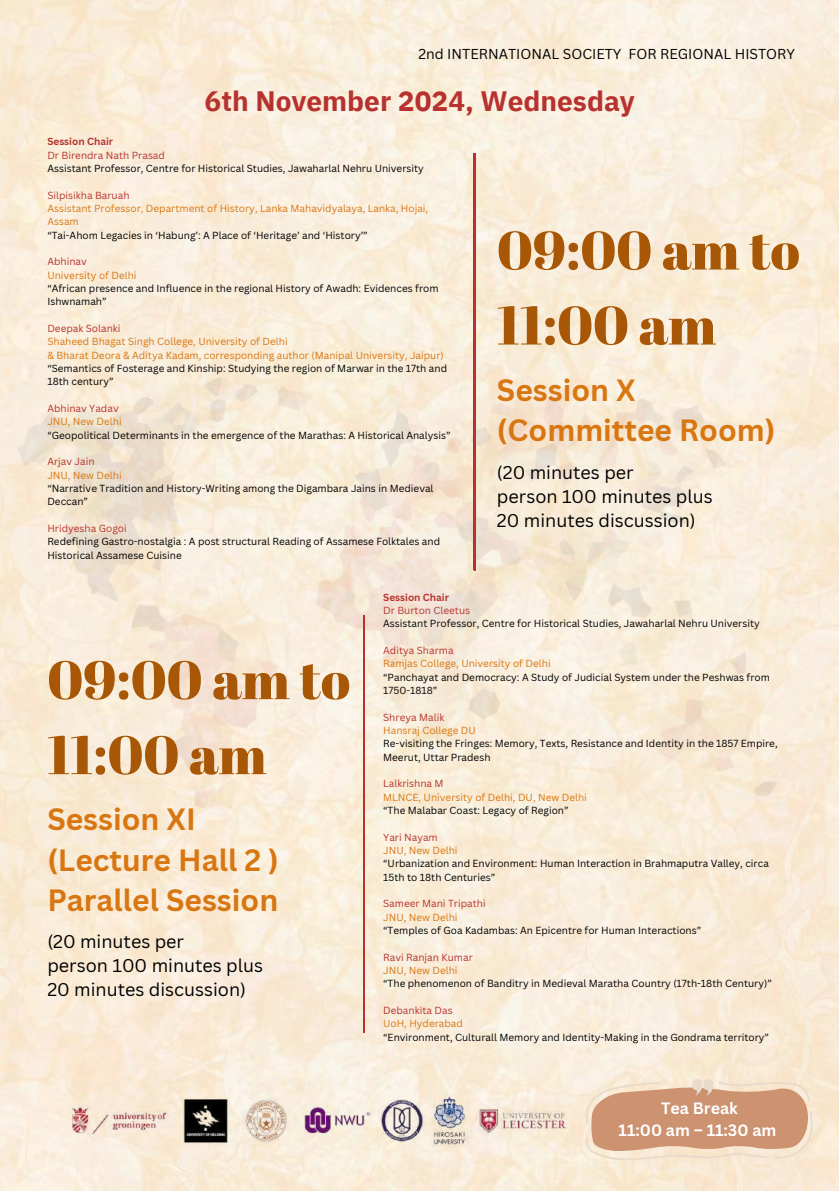
<style>
.page{position:relative;width:839px;height:1191px;background:#fff}
.page>*{position:absolute;margin:0;border:0;box-sizing:border-box;transform-origin:0 0}
.t1{font:54px/75px "Abril Fatface";color:#a75705}
.t2{font:700 30px/40.4px "Canva Sans";color:#d87611}
.t3{font:700 28px "IBM Plex Sans";color:#b7322f}
.t4{font:18px/24px "Canva Sans";color:#000}
.t5{font:700 16px/21.4px "Canva Sans";color:#fff;text-align:center}
.t6{font:14px "Canva Sans";color:#000}
.t7{font:10px/13.4px "Canva Sans";color:#000}
.t8{font:10px/13.4px "Canva Sans";color:#d87611}
.t9{font:10px "Canva Sans";color:#b7322f}
.t10{font:700 10px "Canva Sans";color:#b7322f}
</style>
<div class="page">
<img style="left:0;top:0;width:838px;height:1191px">
<img style="left:0;top:299px;width:838px;height:624px">
<svg style="left:474px;top:153px;width:1px;height:417px"></svg>
<svg style="left:363px;top:616px;width:2px;height:416px"></svg>
<img style="left:59px;top:1080px;width:513px;height:78px">
<svg style="left:586px;top:1079px;width:226px;height:81px;background:#dbaf91"></svg>
<h3 class="t6" style="left:418px;top:44px;width:378px">2nd INTERNATIONAL SOCIETY FOR REGIONAL HISTORY</h3>
<h3 class="t3" style="left:204px;top:82px;width:432px">6th November 2024, Wednesday</h3>
<p class="t10" style="left:47px;top:134px;width:67px">Session Chair</p>
<p class="t9" style="left:47px;top:148px;width:119px">Dr Birendra Nath Prasad</p>
<p class="t7" style="left:47px;top:161px;width:378px">Assistant Professor, Centre for Historical Studies, Jawaharlal Nehru University</p>
<p class="t9" style="left:47px;top:188px;width:84px">Silpisikha Baruah</p>
<p class="t8" style="left:47px;top:201px;width:382px">Assistant Professor, Department of History, Lanka Mahavidyalaya, Lanka, Hojai,<br>Assam</p>
<p class="t7" style="left:47px;top:228px;width:322px">“Tai-Ahom Legacies in ‘Habung’: A Place of ‘Heritage’ and ‘History’”</p>
<p class="t9" style="left:47px;top:254px;width:41px">Abhinav</p>
<p class="t8" style="left:47px;top:268px;width:91px">University of Delhi</p>
<p class="t7" style="left:47px;top:281px;width:393px">“African presence and Influence in the regional History of Awadh: Evidences from<br>Ishwnamah”</p>
<p class="t9" style="left:47px;top:321px;width:75px">Deepak Solanki</p>
<p class="t8" style="left:47px;top:335px;width:398px">Shaheed Bhagat Singh College, University of Delhi<br>&amp; Bharat Deora &amp; Aditya Kadam, corresponding author (Manipal University, Jaipur)</p>
<p class="t7" style="left:47px;top:361px;width:401px">“Semantics of Fosterage and Kinship: Studying the region of Marwar in the 17th and<br>18th century”</p>
<p class="t9" style="left:47px;top:401px;width:73px">Abhinav Yadav</p>
<p class="t8" style="left:47px;top:415px;width:76px">JNU, New Delhi</p>
<p class="t7" style="left:47px;top:428px;width:404px">“Geopolitical Determinants in the emergence of the Marathas: A Historical Analysis”</p>
<p class="t9" style="left:47px;top:454px;width:49px">Arjav Jain</p>
<p class="t8" style="left:47px;top:468px;width:76px">JNU, New Delhi</p>
<p class="t7" style="left:47px;top:481px;width:387px">“Narrative Tradition and History-Writing among the Digambara Jains in Medieval<br>Deccan”</p>
<p class="t9" style="left:47px;top:521px;width:81px">Hridyesha Gogoi</p>
<p class="t7" style="left:47px;top:535px;width:394px">Redefining Gastro-nostalgia : A post structural Reading of Assamese Folktales and<br>Historical Assamese Cuisine</p>
<p class="t10" style="left:383px;top:590px;width:67px">Session Chair</p>
<p class="t9" style="left:383px;top:603px;width:88px">Dr Burton Cleetus</p>
<p class="t7" style="left:383px;top:617px;width:378px">Assistant Professor, Centre for Historical Studies, Jawaharlal Nehru University</p>
<p class="t9" style="left:383px;top:643px;width:72px">Aditya Sharma</p>
<p class="t8" style="left:383px;top:657px;width:169px">Ramjas College, University of Delhi</p>
<p class="t7" style="left:383px;top:670px;width:388px">“Panchayat and Democracy: A Study of Judicial System under the Peshwas from<br>1750-1818”</p>
<p class="t9" style="left:383px;top:710px;width:63px">Shreya Malik</p>
<p class="t8" style="left:383px;top:723px;width:94px">Hansraj College DU</p>
<p class="t7" style="left:383px;top:737px;width:396px">Re-visiting the Fringes: Memory, Texts, Resistance and Identity in the 1857 Empire,<br>Meerut, Uttar Pradesh</p>
<p class="t9" style="left:383px;top:777px;width:62px">Lalkrishna M</p>
<p class="t8" style="left:383px;top:790px;width:205px">MLNCE, University of Delhi, DU, New Delhi</p>
<p class="t7" style="left:383px;top:803px;width:187px">“The Malabar Coast: Legacy of Region”</p>
<p class="t9" style="left:383px;top:830px;width:56px">Yari Nayam</p>
<p class="t8" style="left:383px;top:843px;width:76px">JNU, New Delhi</p>
<p class="t7" style="left:383px;top:857px;width:387px">“Urbanization and Environment: Human Interaction in Brahmaputra Valley, circa<br>15th to 18th Centuries”</p>
<p class="t9" style="left:383px;top:897px;width:104px">Sameer Mani Tripathi</p>
<p class="t8" style="left:383px;top:910px;width:76px">JNU, New Delhi</p>
<p class="t7" style="left:383px;top:923px;width:319px">“Temples of Goa Kadambas: An Epicentre for Human Interactions”</p>
<p class="t9" style="left:383px;top:950px;width:91px">Ravi Ranjan Kumar</p>
<p class="t8" style="left:383px;top:963px;width:76px">JNU, New Delhi</p>
<p class="t7" style="left:383px;top:977px;width:390px">“The phenomenon of Banditry in Medieval Maratha Country (17th-18th Century)”</p>
<p class="t9" style="left:383px;top:1003px;width:71px">Debankita Das</p>
<p class="t8" style="left:383px;top:1017px;width:81px">UoH, Hyderabad</p>
<p class="t7" style="left:383px;top:1030px;width:387px">“Environment, Culturall Memory and Identity-Making in the Gondrama territory”</p>
<h1 class="t1" style="left:497px;top:211px;width:304px">09:00 am to<br>11:00 am</h1>
<h2 class="t2" style="left:497px;top:369px;width:280px">Session X (Committee Room)</h2>
<h3 class="t4" style="left:497px;top:460px;width:217px">(20 minutes per<br>person 100 minutes plus<br>20 minutes discussion)</h3>
<h1 class="t1" style="left:47px;top:641px;width:304px">09:00 am to<br>11:00 am</h1>
<h2 class="t2" style="left:47px;top:798px;width:233px">Session XI (Lecture Hall 2 )<br>Parallel Session</h2>
<h3 class="t4" style="left:47px;top:929px;width:217px">(20 minutes per<br>person 100 minutes plus<br>20 minutes discussion)</h3>
<h3 class="t5" style="left:618px;top:1097px;width:159px">Tea Break<br>11:00 am – 11:30 am</h3>
</div>
